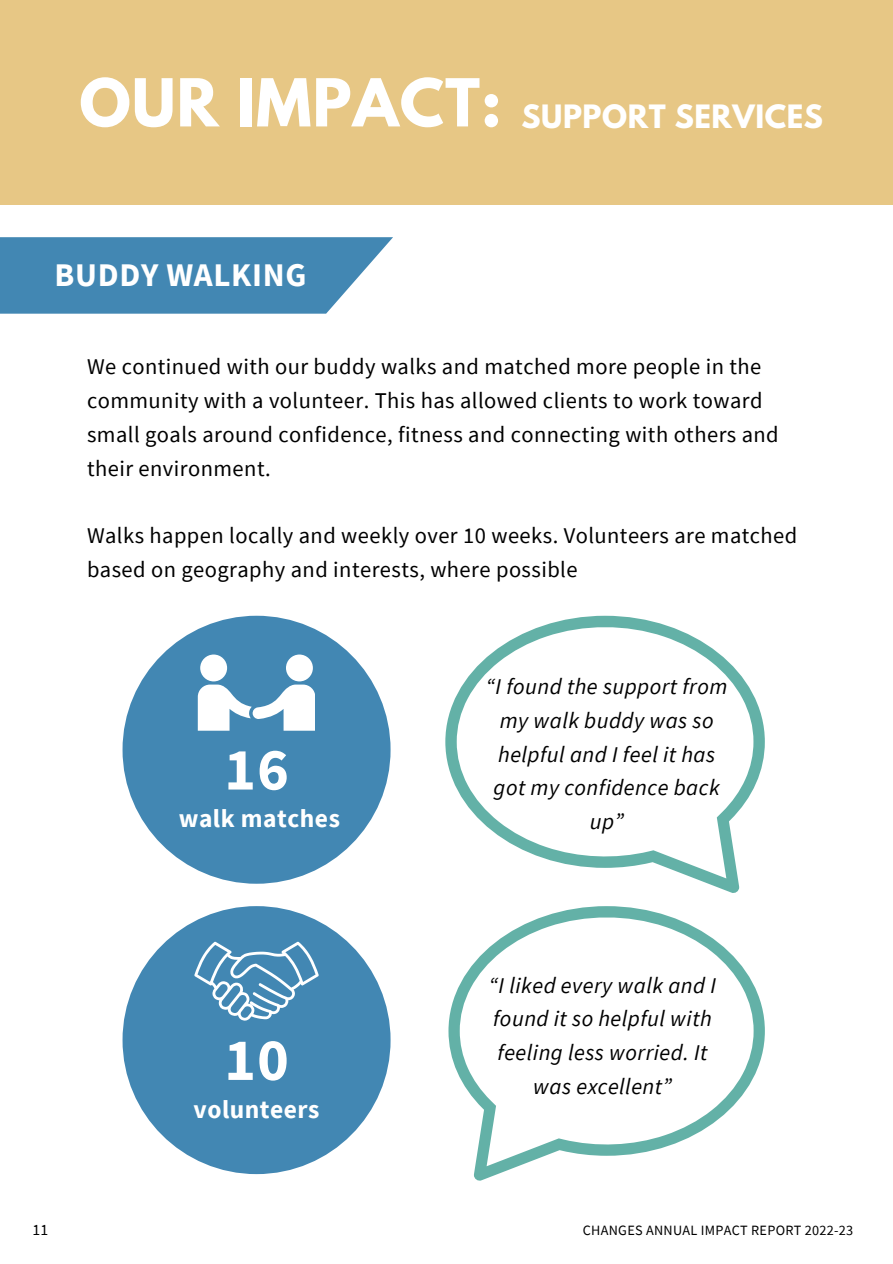
<style>
.page{position:relative;width:893px;height:1264px;background:#fff}
.page>*{position:absolute;margin:0;border:0;box-sizing:border-box;transform-origin:0 0}
.t1{font:700 60px "Source Sans Pro";color:#fff}
.t2{font:700 58.5px "League Spartan";letter-spacing:.02em;color:#fff}
.t3{font:700 33px "Source Sans Pro";letter-spacing:.02em;color:#fff}
.t4{font:700 28.5px "League Spartan";letter-spacing:.02em;color:#fff}
.t5{font:700 25.5px "Source Sans Pro";letter-spacing:.02em;color:#fff}
.t6{font:22.5px/33.8px "Source Sans Pro";letter-spacing:.02em;color:#000}
.t7{font:italic 22.5px/33.8px "Source Sans Pro";letter-spacing:.02em;color:#000;text-align:center}
.t8{font:15.75px "Source Sans Pro";color:#000}
.t9{font:14.25px "Source Sans Pro";letter-spacing:.02em;color:#000}
</style>
<div class="page">
<svg style="left:0;top:237px;width:393px;height:77px"></svg>
<svg style="left:448px;top:906px;width:316px;height:275px"></svg>
<svg style="left:445px;top:615px;width:319px;height:278px"></svg>
<div style="left:0;top:0;width:892px;height:204px;background:#e7c785"></div>
<div style="left:122px;top:615px;width:268px;height:268px;background:#4287b3;border-radius:50%"></div>
<div style="left:200px;top:654px;width:27px;height:27px;background:#fff;border-radius:50%"></div>
<div style="left:286px;top:654px;width:27px;height:27px;background:#fff;border-radius:50%"></div>
<svg style="left:198px;top:684px;width:117px;height:46px"></svg>
<div style="left:122px;top:906px;width:268px;height:268px;background:#4287b3;border-radius:50%"></div>
<svg style="left:194px;top:941px;width:125px;height:79px"></svg>
<p class="t2" style="left:79px;top:74px;width:423px">OUR IMPACT:</p>
<p class="t4" style="left:521px;top:102px;width:303px">SUPPORT SERVICES</p>
<p class="t3" style="left:55px;top:254px;width:253px">BUDDY WALKING</p>
<p class="t6" style="left:87px;top:349px;width:693px">We continued with our buddy walks and matched more people in the community with a volunteer. This has allowed clients to work toward small goals around confidence, fitness and connecting with others and their environment.</p>
<p class="t6" style="left:87px;top:518px;width:711px">Walks happen locally and weekly over 10 weeks. Volunteers are matched based on geography and interests, where possible</p>
<p class="t1" style="left:224px;top:730px;width:66px">16</p>
<p class="t5" style="left:179px;top:802px;width:163px">walk matches</p>
<p class="t1" style="left:224px;top:1020px;width:66px">10</p>
<p class="t5" style="left:193px;top:1092px;width:128px">volunteers</p>
<p class="t7" style="left:486px;top:669px;width:243px">“I found the support from my walk buddy was so helpful and I feel it has got my confidence back up”</p>
<p class="t7" style="left:489px;top:967px;width:228px">“I liked every walk and I found it so helpful with feeling less worried. It was excellent”</p>
<p class="t8" style="left:32px;top:1219px;width:17px">11</p>
<p class="t9" style="left:582px;top:1221px;width:272px">CHANGES ANNUAL IMPACT REPORT 2022-23</p>
</div>
